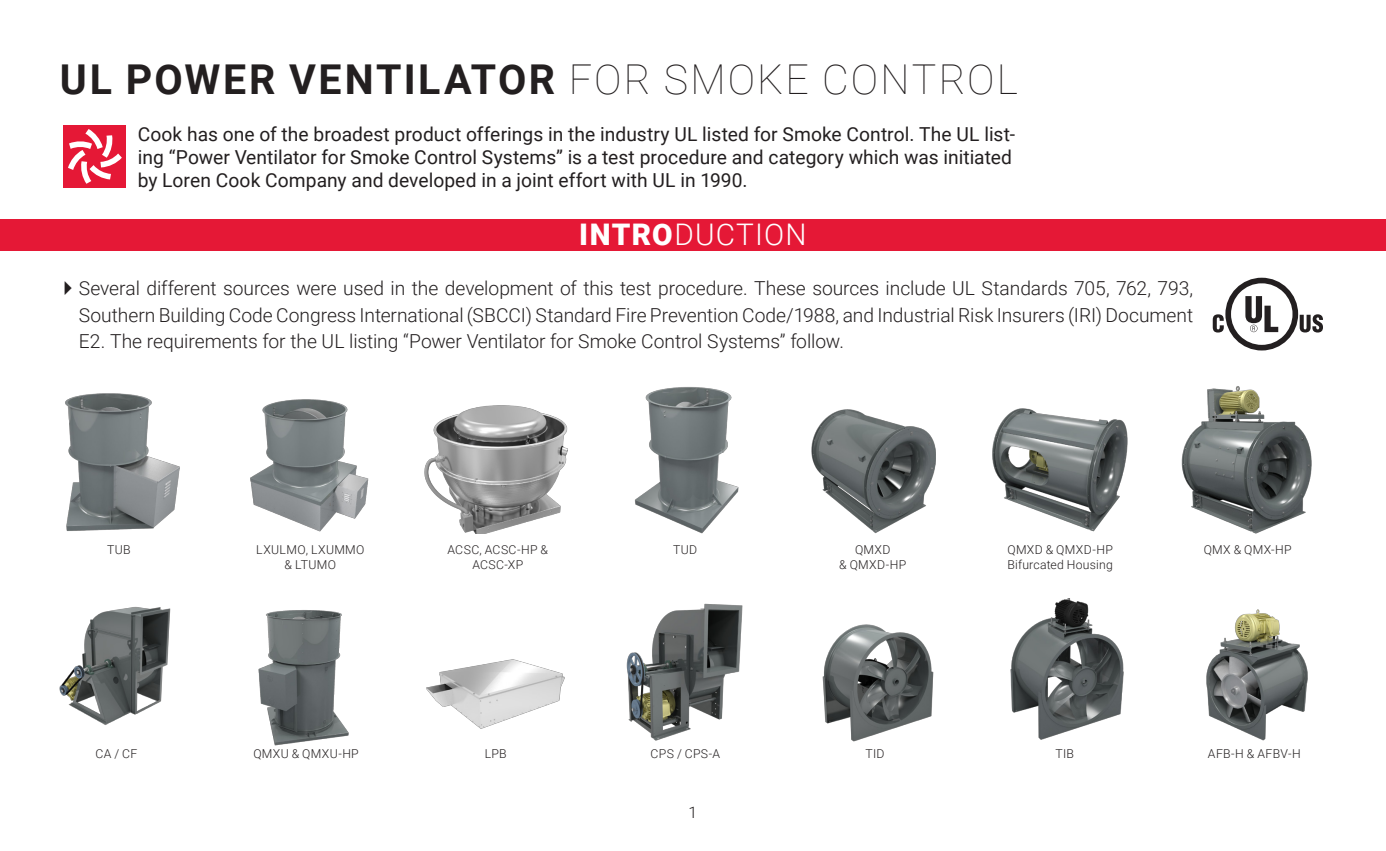
<style>
.page{position:relative;width:1386px;height:851px;background:#fff}
.page>*{position:absolute;margin:0;border:0;box-sizing:border-box;transform-origin:0 0}
.Page_Headingg{font:700 41.12px "Roboto";letter-spacing:.06em;color:#231f20}
.Bar_Headings{font:300 29.75px "Roboto";letter-spacing:.04em;color:#fff}
.t1{font:300 19.25px/26.2px "Roboto";letter-spacing:-.005em;color:#231f20;text-align:justify}
.Page_Heading{font:19.25px/23.1px "Roboto";letter-spacing:.005em;color:#231f20}
.Brochure_Basic_Parag{font:300 15.75px "Roboto";color:#231f20}
.Brochure_Basic_Parag-2{font:300 12.25px/14.7px "Roboto";letter-spacing:.025em;color:#231f20;text-align:center}
.s1{font-weight:100}
.s2{font-weight:900}
</style>
<div class="page">
<div style="left:0;top:219px;width:1386px;height:31px;background:#e51836"></div>
<svg style="left:1213px;top:278px;width:110px;height:72px"></svg>
<img style="left:626px;top:603px;width:117px;height:138px">
<img style="left:634px;top:387px;width:105px;height:146px">
<img style="left:65px;top:393px;width:115px;height:138px">
<img style="left:424px;top:405px;width:144px;height:128px">
<img style="left:250px;top:399px;width:119px;height:133px">
<img style="left:1010px;top:598px;width:114px;height:142px">
<img style="left:822px;top:624px;width:112px;height:118px">
<img style="left:1206px;top:609px;width:102px;height:132px">
<img style="left:992px;top:408px;width:136px;height:124px">
<img style="left:1181px;top:386px;width:131px;height:147px">
<img style="left:811px;top:409px;width:124px;height:124px">
<img style="left:258px;top:610px;width:91px;height:136px">
<img style="left:426px;top:659px;width:139px;height:70px">
<img style="left:59px;top:606px;width:112px;height:119px">
<div style="left:63px;top:125px;width:62px;height:63px;background:#e51836"></div>
<svg style="left:68px;top:129px;width:54px;height:55px"></svg>
<p class="Page_Headingg" style="left:60px;top:50px;width:960px">UL POWER VENTILATOR <span class="s1">FOR SMOKE CONTROL</span></p>
<p class="Page_Heading" style="left:138px;top:122px;width:879px">Cook has one of the broadest product offerings in the industry UL listed for Smoke Control. The UL list&shy;ing “Power Ventilator for Smoke Control Systems” is a test procedure and category which was initiated by Loren Cook Company and developed in a joint effort with UL in 1990.</p>
<p class="Bar_Headings" style="left:579px;top:213px;width:229px"><span class="s2">INTRO</span>DUCTION</p>
<p class="t1" style="left:79px;top:275px;width:1116px">Several different sources were used in the development of this test procedure. These sources include UL Standards 705, 762, 793, Southern Building Code Congress International (SBCCI) Standard Fire Prevention Code/1988, and Industrial Risk Insurers (IRI) Document E2. The requirements for the UL listing “Power Ventilator for Smoke Control Systems” follow.</p>
<p class="Brochure_Basic_Parag-2" style="left:107px;top:542px;width:25px">TUB</p>
<p class="Brochure_Basic_Parag-2" style="left:448px;top:542px;width:102px">ACSC, ACSC-HP &amp;</p>
<p class="Brochure_Basic_Parag-2" style="left:673px;top:542px;width:26px">TUD</p>
<p class="Brochure_Basic_Parag-2" style="left:472px;top:557px;width:52px">ACSC-XP</p>
<p class="Brochure_Basic_Parag-2" style="left:256px;top:542px;width:110px">LXULMO, LXUMMO &amp; LTUMO</p>
<p class="Brochure_Basic_Parag-2" style="left:855px;top:542px;width:37px">QMXD</p>
<p class="Brochure_Basic_Parag-2" style="left:1204px;top:542px;width:89px">QMX &amp; QMX-HP</p>
<p class="Brochure_Basic_Parag-2" style="left:839px;top:557px;width:69px">&amp; QMXD-HP</p>
<p class="Brochure_Basic_Parag-2" style="left:1007px;top:542px;width:107px;text-align:left">QMXD &amp; QMXD-HP<br>Bifurcated Housing</p>
<p class="Brochure_Basic_Parag-2" style="left:96px;top:746px;width:43px">CA / CF</p>
<p class="Brochure_Basic_Parag-2" style="left:253px;top:746px;width:107px">QMXU &amp; QMXU-HP</p>
<p class="Brochure_Basic_Parag-2" style="left:485px;top:746px;width:24px">LPB</p>
<p class="Brochure_Basic_Parag-2" style="left:651px;top:746px;width:71px">CPS / CPS-A</p>
<p class="Brochure_Basic_Parag-2" style="left:866px;top:746px;width:21px">TID</p>
<p class="Brochure_Basic_Parag-2" style="left:1055px;top:746px;width:20px">TIB</p>
<p class="Brochure_Basic_Parag-2" style="left:1208px;top:746px;width:94px">AFB-H &amp; AFBV-H</p>
<p class="Brochure_Basic_Parag" style="left:689px;top:801px;width:10px">1</p>
</div>
